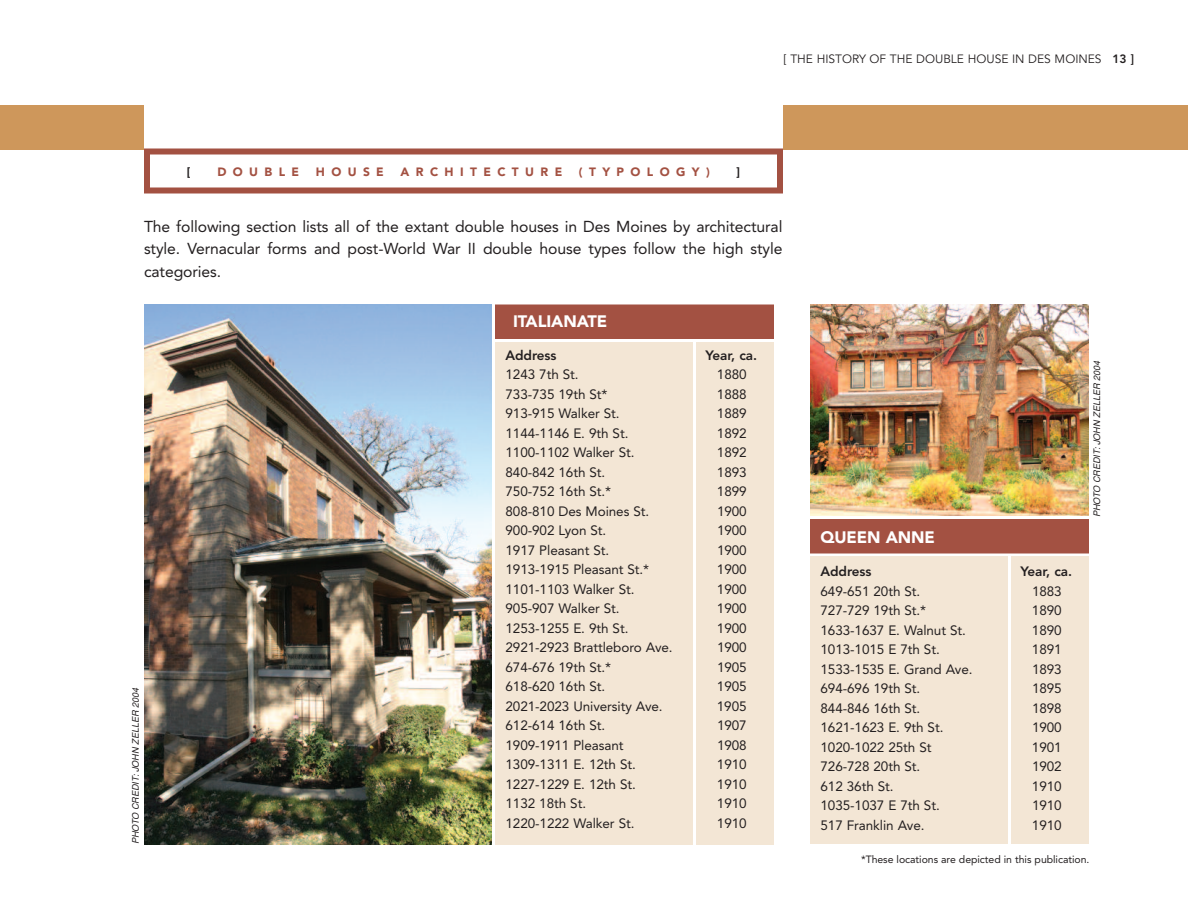
<style>
.page{position:relative;width:1188px;height:918px;background:#fff}
.page>*{position:absolute;margin:0;border:0;box-sizing:border-box;transform-origin:0 0}
.t1{font:900 16.5px "Avenir";letter-spacing:-.005em;color:#fff}
.t2{font:15.75px/22.5px "Avenir";letter-spacing:-.005em;color:#231f20;text-align:justify}
.t3{font:13.5px "Avenir";letter-spacing:-.005em;color:#231f20}
.t4{font:800 13.5px "Avenir";letter-spacing:-.005em;color:#231f20}
.t5{font:12px "Avenir";color:#231f20}
.t6{font:900 12px "Avenir";letter-spacing:.535em;color:#a35142}
.t7{font:900 12px "Avenir";color:#231f20}
.t8{font:10.5px "Avenir";letter-spacing:-.005em;color:#231f20}
.t9{font:italic 9px "Helvetica";color:#231f20}
.s1{font-weight:800}
</style>
<div class="page">
<div style="left:495px;top:342px;width:198px;height:502px;background:#f3e6d5"></div>
<div style="left:696px;top:342px;width:78px;height:502px;background:#f3e6d5"></div>
<div style="left:496px;top:306px;width:276px;height:32px;background:#a35142"></div>
<div style="left:495px;top:304px;width:279px;height:35px;border:3px solid #a35142"></div>
<div style="left:810px;top:556px;width:198px;height:288px;background:#f3e6d5"></div>
<div style="left:1011px;top:556px;width:78px;height:288px;background:#f3e6d5"></div>
<div style="left:812px;top:520px;width:276px;height:32px;background:#a35142"></div>
<div style="left:810px;top:519px;width:279px;height:35px;border:3px solid #a35142"></div>
<div style="left:144px;top:148px;width:639px;height:46px;border:6px solid #a35142"></div>
<div style="left:783px;top:105px;width:405px;height:45px;background:#ce975b"></div>
<div style="left:0;top:105px;width:144px;height:45px;background:#ce975b"></div>
<img style="left:144px;top:304px;width:348px;height:540px">
<img style="left:810px;top:305px;width:279px;height:211px">
<p class="t7" style="left:187px;top:166px;width:5px">[</p>
<p class="t6" style="left:217px;top:166px;width:83px">DOUBLE</p>
<p class="t6" style="left:316px;top:166px;width:70px">HOUSE</p>
<p class="t6" style="left:401px;top:166px;width:163px">ARCHITECTURE</p>
<p class="t6" style="left:579px;top:166px;width:132px">(TYPOLOGY)</p>
<p class="t7" style="left:737px;top:166px;width:5px">]</p>
<p class="t5" style="left:784px;top:54px;width:352px">[ THE HISTORY OF THE DOUBLE HOUSE IN DES MOINES <span class="s1">13 ]</span></p>
<p class="t2" style="left:144px;top:216px;width:640px">The following section lists all of the extant double houses in Des Moines by architectural style. Vernacular forms and post-World War II double house types follow the high style categories.</p>
<p class="t1" style="left:513px;top:314px;width:96px">ITALIANATE</p>
<p class="t4" style="left:506px;top:350px;width:53px">Address</p>
<p class="t4" style="left:705px;top:350px;width:53px">Year, ca.</p>
<p class="t3" style="left:506px;top:369px;width:75px">1243 7th St.</p>
<p class="t3" style="left:717px;top:369px;width:31px">1880</p>
<p class="t3" style="left:506px;top:389px;width:104px">733-735 19th St*</p>
<p class="t3" style="left:717px;top:389px;width:31px">1888</p>
<p class="t3" style="left:506px;top:408px;width:116px">913-915 Walker St.</p>
<p class="t3" style="left:717px;top:408px;width:31px">1889</p>
<p class="t3" style="left:506px;top:428px;width:124px">1144-1146 E. 9th St.</p>
<p class="t3" style="left:717px;top:428px;width:31px">1892</p>
<p class="t3" style="left:506px;top:447px;width:131px">1100-1102 Walker St.</p>
<p class="t3" style="left:717px;top:447px;width:31px">1892</p>
<p class="t3" style="left:506px;top:467px;width:101px">840-842 16th St.</p>
<p class="t3" style="left:717px;top:467px;width:31px">1893</p>
<p class="t3" style="left:506px;top:486px;width:107px">750-752 16th St.*</p>
<p class="t3" style="left:717px;top:486px;width:31px">1899</p>
<p class="t3" style="left:506px;top:506px;width:145px">808-810 Des Moines St.</p>
<p class="t3" style="left:717px;top:506px;width:31px">1900</p>
<p class="t3" style="left:506px;top:525px;width:102px">900-902 Lyon St.</p>
<p class="t3" style="left:717px;top:525px;width:31px">1900</p>
<p class="t3" style="left:506px;top:545px;width:105px">1917 Pleasant St.</p>
<p class="t3" style="left:717px;top:545px;width:31px">1900</p>
<p class="t3" style="left:506px;top:564px;width:145px">1913-1915 Pleasant St.*</p>
<p class="t3" style="left:717px;top:564px;width:31px">1900</p>
<p class="t3" style="left:506px;top:584px;width:131px">1101-1103 Walker St.</p>
<p class="t3" style="left:717px;top:584px;width:31px">1900</p>
<p class="t3" style="left:506px;top:603px;width:116px">905-907 Walker St.</p>
<p class="t3" style="left:717px;top:603px;width:31px">1900</p>
<p class="t3" style="left:506px;top:623px;width:124px">1253-1255 E. 9th St.</p>
<p class="t3" style="left:717px;top:623px;width:31px">1900</p>
<p class="t3" style="left:506px;top:642px;width:169px">2921-2923 Brattleboro Ave.</p>
<p class="t3" style="left:717px;top:642px;width:31px">1900</p>
<p class="t3" style="left:506px;top:662px;width:107px">674-676 19th St.*</p>
<p class="t3" style="left:717px;top:662px;width:31px">1905</p>
<p class="t3" style="left:506px;top:681px;width:101px">618-620 16th St.</p>
<p class="t3" style="left:717px;top:681px;width:31px">1905</p>
<p class="t3" style="left:506px;top:701px;width:159px">2021-2023 University Ave.</p>
<p class="t3" style="left:717px;top:701px;width:31px">1905</p>
<p class="t3" style="left:506px;top:720px;width:101px">612-614 16th St.</p>
<p class="t3" style="left:717px;top:720px;width:31px">1907</p>
<p class="t3" style="left:506px;top:740px;width:120px">1909-1911 Pleasant</p>
<p class="t3" style="left:717px;top:740px;width:31px">1908</p>
<p class="t3" style="left:506px;top:759px;width:132px">1309-1311 E. 12th St.</p>
<p class="t3" style="left:717px;top:759px;width:31px">1910</p>
<p class="t3" style="left:506px;top:779px;width:132px">1227-1229 E. 12th St.</p>
<p class="t3" style="left:717px;top:779px;width:31px">1910</p>
<p class="t3" style="left:506px;top:798px;width:82px">1132 18th St.</p>
<p class="t3" style="left:717px;top:798px;width:31px">1910</p>
<p class="t3" style="left:506px;top:818px;width:131px">1220-1222 Walker St.</p>
<p class="t3" style="left:717px;top:818px;width:31px">1910</p>
<p class="t9" style="left:130px;top:844px;width:158px;rotate:-90deg">PHOTO CREDIT: JOHN ZELLER 2004</p>
<p class="t1" style="left:820px;top:531px;width:116px">QUEEN ANNE</p>
<p class="t4" style="left:820px;top:566px;width:53px">Address</p>
<p class="t4" style="left:1020px;top:566px;width:53px">Year, ca.</p>
<p class="t3" style="left:820px;top:585px;width:101px">649-651 20th St.</p>
<p class="t3" style="left:1032px;top:585px;width:31px">1883</p>
<p class="t3" style="left:820px;top:605px;width:107px">727-729 19th St.*</p>
<p class="t3" style="left:1032px;top:605px;width:31px">1890</p>
<p class="t3" style="left:820px;top:624px;width:147px">1633-1637 E. Walnut St.</p>
<p class="t3" style="left:1032px;top:624px;width:31px">1890</p>
<p class="t3" style="left:820px;top:644px;width:121px">1013-1015 E 7th St.</p>
<p class="t3" style="left:1032px;top:644px;width:31px">1891</p>
<p class="t3" style="left:820px;top:663px;width:154px">1533-1535 E. Grand Ave.</p>
<p class="t3" style="left:1032px;top:663px;width:31px">1893</p>
<p class="t3" style="left:820px;top:683px;width:101px">694-696 19th St.</p>
<p class="t3" style="left:1032px;top:683px;width:31px">1895</p>
<p class="t3" style="left:820px;top:702px;width:101px">844-846 16th St.</p>
<p class="t3" style="left:1032px;top:702px;width:31px">1898</p>
<p class="t3" style="left:820px;top:722px;width:124px">1621-1623 E. 9th St.</p>
<p class="t3" style="left:1032px;top:722px;width:31px">1900</p>
<p class="t3" style="left:820px;top:741px;width:113px">1020-1022 25th St</p>
<p class="t3" style="left:1032px;top:741px;width:31px">1901</p>
<p class="t3" style="left:820px;top:761px;width:101px">726-728 20th St.</p>
<p class="t3" style="left:1032px;top:761px;width:31px">1902</p>
<p class="t3" style="left:820px;top:780px;width:75px">612 36th St.</p>
<p class="t3" style="left:1032px;top:780px;width:31px">1910</p>
<p class="t3" style="left:820px;top:800px;width:121px">1035-1037 E 7th St.</p>
<p class="t3" style="left:1032px;top:800px;width:31px">1910</p>
<p class="t3" style="left:820px;top:819px;width:106px">517 Franklin Ave.</p>
<p class="t3" style="left:1032px;top:819px;width:31px">1910</p>
<p class="t9" style="left:1092px;top:517px;width:158px;rotate:-90deg">PHOTO CREDIT: JOHN ZELLER 2004</p>
<p class="t8" style="left:861px;top:855px;width:230px">*These locations are depicted in this publication.</p>
</div>
